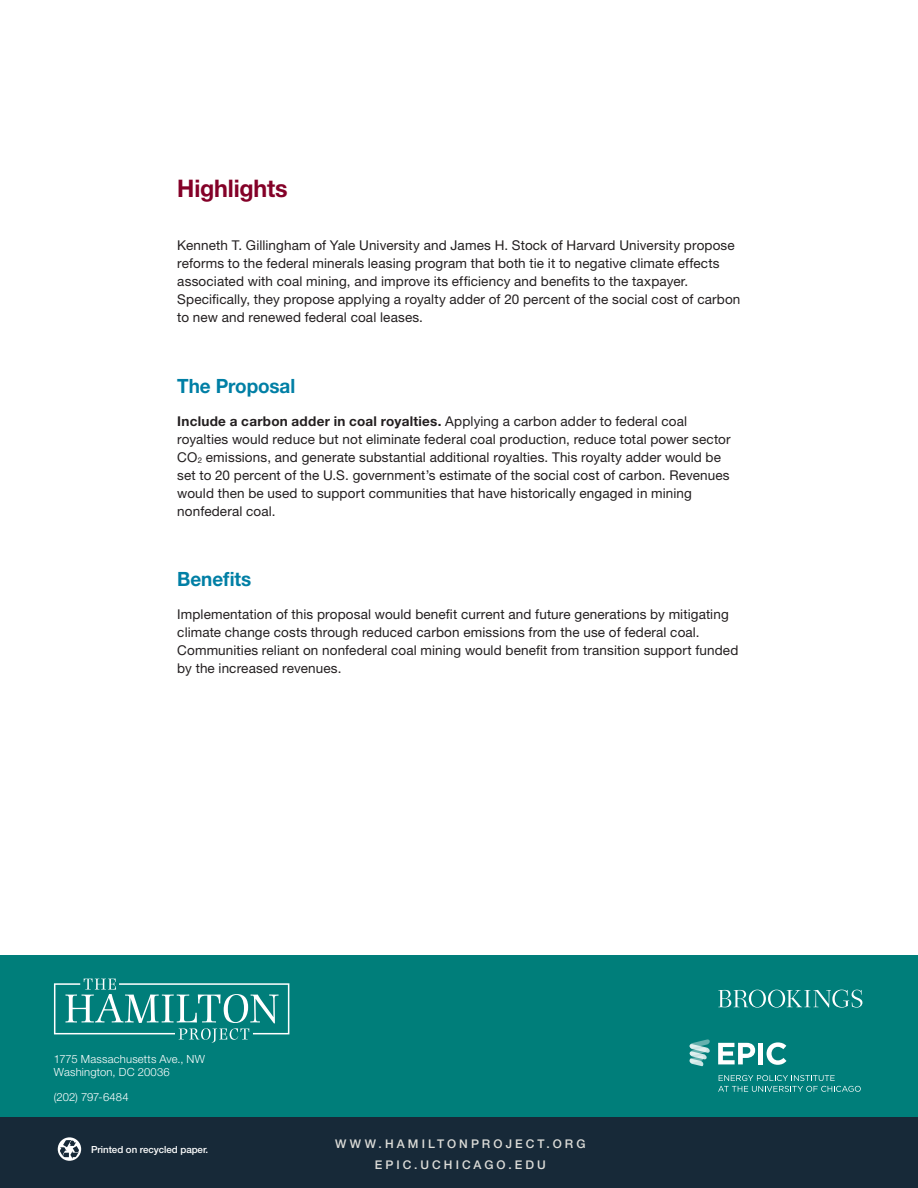
<style>
.page{position:relative;width:918px;height:1188px;background:#fff}
.page>*{position:absolute;margin:0;border:0;box-sizing:border-box;transform-origin:0 0}
.t1{font:700 24.3px "Helvetica Neue LT Std";letter-spacing:-.005em;color:#840128;scale:.96 1}
.t2{font:700 19.65px "Helvetica Neue LT Std";letter-spacing:-.005em;color:#007fa5;scale:.96 1}
.t3{font:13.5px/18px "Helvetica Neue";letter-spacing:.01em;color:#231f20}
.t4{font:500 12px/21px "Helvetica Neue";letter-spacing:.255em;color:#dcdcd8;text-align:center}
.t5{font:300 11.25px/13.5px "Helvetica Neue";letter-spacing:.015em;color:#fff}
.t6{font:500 9.75px "Helvetica Neue";letter-spacing:-.005em;color:#fff}
.s1{font-weight:700}
</style>
<div class="page">
<div style="left:0;top:955px;width:918px;height:163px;background:#007e7a"></div>
<svg style="left:54px;top:979px;width:235px;height:64px"></svg>
<svg style="left:718px;top:990px;width:144px;height:18px"></svg>
<div style="left:0;top:1118px;width:918px;height:70px;background:#172938"></div>
<svg style="left:58px;top:1137px;width:23px;height:24px"></svg>
<svg style="left:57px;top:1137px;width:25px;height:22px"></svg>
<svg style="left:718px;top:1043px;width:37px;height:21px"></svg>
<div style="left:758px;top:1043px;width:5px;height:21px;background:#fff"></div>
<svg style="left:767px;top:1042px;width:20px;height:23px"></svg>
<svg style="left:690px;top:1039px;width:20px;height:27px"></svg>
<svg style="left:718px;top:1075px;width:143px;height:17px"></svg>
<h1 class="t1" style="left:177px;top:174px;width:117px">Highlights</h1>
<p class="t3" style="left:177px;top:236px;width:565px">Kenneth T. Gillingham of Yale University and James H. Stock of Harvard University propose reforms to the federal minerals leasing program that both tie it to negative climate effects associated with coal mining, and improve its efficiency and benefits to the taxpayer.<br>Specifically, they propose applying a royalty adder of 20 percent of the social cost of carbon to new and renewed federal coal leases.</p>
<h2 class="t2" style="left:177px;top:374px;width:124px">The Proposal</h2>
<p class="t3" style="left:177px;top:412px;width:555px"><span class="s1">Include a carbon adder in coal royalties.</span> Applying a carbon adder to federal coal royalties would reduce but not eliminate federal coal production, reduce total power sector CO<sub>2</sub> emissions, and generate substantial additional royalties. This royalty adder would be set to 20 percent of the U.S. government’s estimate of the social cost of carbon. Revenues would then be used to support communities that have historically engaged in mining nonfederal coal.</p>
<h2 class="t2" style="left:177px;top:567px;width:79px">Benefits</h2>
<p class="t3" style="left:177px;top:605px;width:563px">Implementation of this proposal would benefit current and future generations by mitigating climate change costs through reduced carbon emissions from the use of federal coal.<br>Communities reliant on nonfederal coal mining would benefit from transition support funded by the increased revenues.</p>
<p class="t5" style="left:54px;top:1052px;width:152px">1775 Massachusetts Ave., NW<br>Washington, DC 20036</p>
<p class="t5" style="left:54px;top:1090px;width:76px">(202) 797-6484</p>
<p class="t6" style="left:91px;top:1143px;width:119px">Printed on recycled paper.</p>
<p class="t4" style="left:335px;top:1134px;width:252px">WWW.HAMILTONPROJECT.ORG<br>EPIC.UCHICAGO.EDU</p>
</div>
